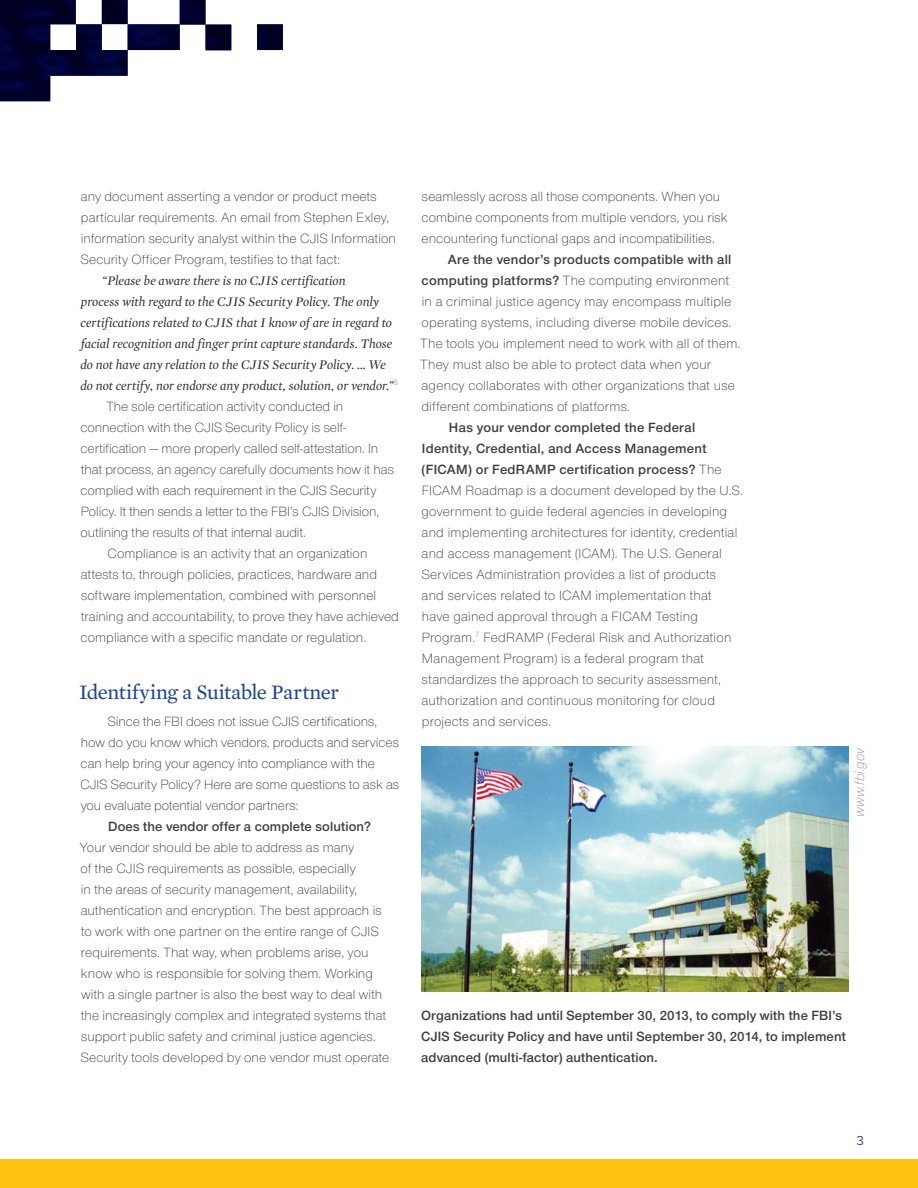
<style>
.page{position:relative;width:918px;height:1188px;background:#fff}
.page>*{position:absolute;margin:0;border:0;box-sizing:border-box;transform-origin:0 0}
.t1{font:21px "Mercury Text G2";letter-spacing:-.015em;color:#1c4595}
.Body_Copy{font:300 13.8px/21px "Nimbus San Nov";letter-spacing:.01em;color:#312f30}
.Body_Copy-2{font:13.8px/21px "Nimbus San Nov Sem Bol";letter-spacing:.005em;color:#3e3e3f}
.Body_Copy-3{font:italic 300 13.8px "Nimbus San Nov";color:#86888b}
.Body_Copy-4{font:italic 13.5px/21px "Mercury Display";letter-spacing:.005em;color:#312f30}
.t2{font:13.5px "Proxima Nova";color:#31529c}
.s1{font-family:"Nimbus San Nov Sem Bol";font-weight:400;color:#3e3e3f}
</style>
<div class="page">
<div style="left:0;top:1160px;width:918px;height:28px;background:#fec210"></div>
<img style="left:0;top:0;width:283px;height:101px">
<img style="left:421px;top:747px;width:428px;height:245px">
<p class="Body_Copy" style="left:81px;top:186px;width:317px">any document asserting a vendor or product meets particular requirements. An email from Stephen Exley, information security analyst within the CJIS Information Security Officer Program, testifies to that fact:</p>
<p class="Body_Copy-4" style="left:80px;top:270px;width:319px;text-indent:22px">“Please be aware there is no CJIS certification<br>process with regard to the CJIS Security Policy. The only certifications related to CJIS that I know of are in regard to facial recognition and finger print capture standards. Those do not have any relation to the CJIS Security Policy. … We do not certify, nor endorse any product, solution, or vendor.”<sup>6</sup></p>
<p class="Body_Copy" style="left:81px;top:396px;width:315px;text-indent:26px">The sole certification activity conducted in connection with the CJIS Security Policy is self&shy;certification — more properly called self-attestation. In that process, an agency carefully documents how it has complied with each requirement in the CJIS Security Policy. It then sends a letter to the FBI’s CJIS Division, outlining the results of that internal audit.</p>
<p class="Body_Copy" style="left:81px;top:543px;width:320px;text-indent:27px">Compliance is an activity that an organization attests to, through policies, practices, hardware and software implementation, combined with personnel training and accountability, to prove they have achieved compliance with a specific mandate or regulation.</p>
<h2 class="t1" style="left:79px;top:677px;width:262px">Identifying a Suitable Partner</h2>
<p class="Body_Copy" style="left:80px;top:711px;width:320px;text-indent:27px">Since the FBI does not issue CJIS certifications, how do you know which vendors, products and services can help bring your agency into compliance with the CJIS Security Policy? Here are some questions to ask as you evaluate potential vendor partners:</p>
<p class="Body_Copy" style="left:80px;top:816px;width:311px;text-indent:28px"><span class="s1">Does the vendor offer a complete solution?<br></span>Your vendor should be able to address as many<br>of the CJIS requirements as possible, especially<br>in the areas of security management, availability, authentication and encryption. The best approach is to work with one partner on the entire range of CJIS requirements. That way, when problems arise, you know who is responsible for solving them. Working with a single partner is also the best way to deal with the increasingly complex and integrated systems that support public safety and criminal justice agencies.<br>Security tools developed by one vendor must operate</p>
<p class="Body_Copy" style="left:422px;top:186px;width:308px">seamlessly across all those components. When you combine components from multiple vendors, you risk encountering functional gaps and incompatibilities.</p>
<p class="Body_Copy" style="left:420px;top:249px;width:322px;text-indent:28px"><span class="s1">Are the vendor’s products compatible with all computing platforms?</span> The computing environment in a criminal justice agency may encompass multiple operating systems, including diverse mobile devices.<br>The tools you implement need to work with all of them.<br>They must also be able to protect data when your agency collaborates with other organizations that use different combinations of platforms.</p>
<p class="Body_Copy" style="left:422px;top:417px;width:323px;text-indent:27px"><span class="s1">Has your vendor completed the Federal Identity, Credential, and Access Management (FICAM) or FedRAMP certification process?</span> The FICAM Roadmap is a document developed by the U.S. government to guide federal agencies in developing and implementing architectures for identity, credential and access management (ICAM). The U.S. General Services Administration provides a list of products<br>and services related to ICAM implementation that<br>have gained approval through a FICAM Testing Program.<sup>7</sup> FedRAMP (Federal Risk and Authorization Management Program) is a federal program that standardizes the approach to security assessment, authorization and continuous monitoring for cloud projects and services.</p>
<p class="Body_Copy-3" style="left:852px;top:817px;width:71px;rotate:-90deg">www.fbi.gov</p>
<p class="Body_Copy-2" style="left:421px;top:1005px;width:426px">Organizations had until September 30, 2013, to comply with the FBI’s<br>CJIS Security Policy and have until September 30, 2014, to implement advanced (multi-factor) authentication.</p>
<p class="t2" style="left:856px;top:1132px;width:9px">3</p>
</div>
